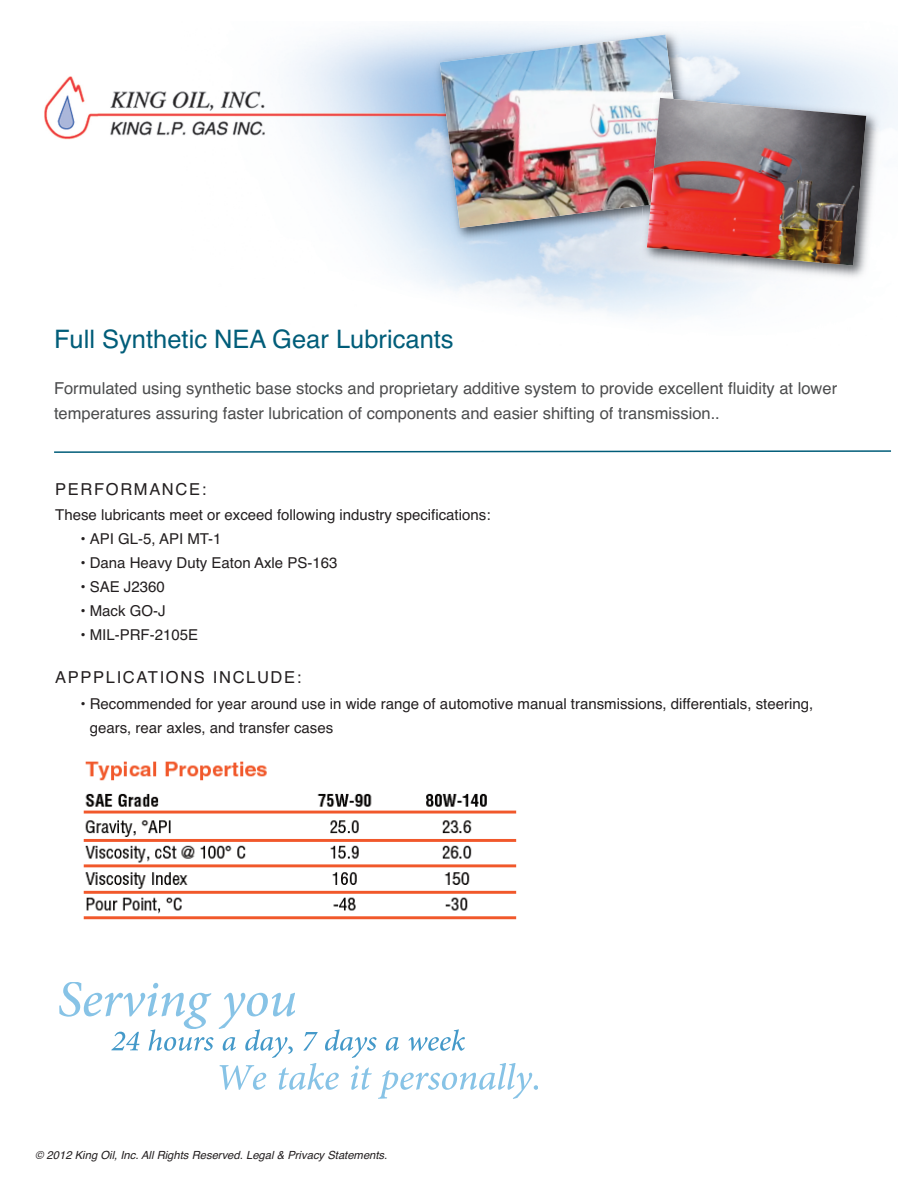
<style>
.page{position:relative;width:918px;height:1188px;background:#fff}
.page>*{position:absolute;margin:0;border:0;box-sizing:border-box;transform-origin:0 0}
.t1{font:25.5px "Helvetica";color:#005d79}
.t2{font:16.5px/25.5px "Helvetica";color:#4b4c4d}
.t3{font:16.5px "Helvetica";letter-spacing:.1em;color:#231f20}
.t4{font:15px/24px "Helvetica";color:#231f20}
.t5{font:italic 11.25px "Helvetica";color:#231f20}
</style>
<div class="page">
<img style="left:44px;top:26px;width:854px;height:291px">
<svg style="left:54px;top:450px;width:837px;height:3px"></svg>
<svg style="left:59px;top:982px;width:201px;height:69px"></svg>
<svg style="left:220px;top:1063px;width:178px;height:36px"></svg>
<img style="left:430px;top:26px;width:260px;height:222px">
<img style="left:440px;top:35px;width:246px;height:193px">
<img style="left:638px;top:92px;width:247px;height:193px">
<img style="left:641px;top:90px;width:64px;height:135px">
<img style="left:643px;top:88px;width:43px;height:118px">
<img style="left:647px;top:98px;width:219px;height:168px">
<img style="left:83px;top:761px;width:434px;height:159px">
<h1 class="t1" style="left:54px;top:324px;width:401px">Full Synthetic NEA Gear Lubricants</h1>
<p class="t2" style="left:54px;top:375px;width:785px">Formulated using synthetic base stocks and proprietary additive system to provide excellent fluidity at lower temperatures assuring faster lubrication of components and easier shifting of transmission..</p>
<p class="t3" style="left:55px;top:479px;width:153px">PERFORMANCE:</p>
<p class="t4" style="left:55px;top:503px;width:437px">These lubricants meet or exceed following industry specifications:</p>
<p class="t4" style="left:80px;top:527px;width:143px">• API GL-5, API MT-1</p>
<p class="t4" style="left:80px;top:551px;width:259px">• Dana Heavy Duty Eaton Axle PS-163</p>
<p class="t4" style="left:80px;top:575px;width:86px">• SAE J2360</p>
<p class="t4" style="left:80px;top:599px;width:87px">• Mack GO-J</p>
<p class="t4" style="left:80px;top:623px;width:119px">• MIL-PRF-2105E</p>
<p class="t3" style="left:55px;top:668px;width:248px">APPPLICATIONS INCLUDE:</p>
<p class="t4" style="left:90px;top:692px;width:725px;text-indent:-9px">• Recommended for year around use in wide range of automotive manual transmissions, differentials, steering, gears, rear axles, and transfer cases</p>
<p class="t5" style="left:35px;top:1148px;width:354px">© 2012 King Oil, Inc. All Rights Reserved. Legal &amp; Privacy Statements.</p>
</div>
